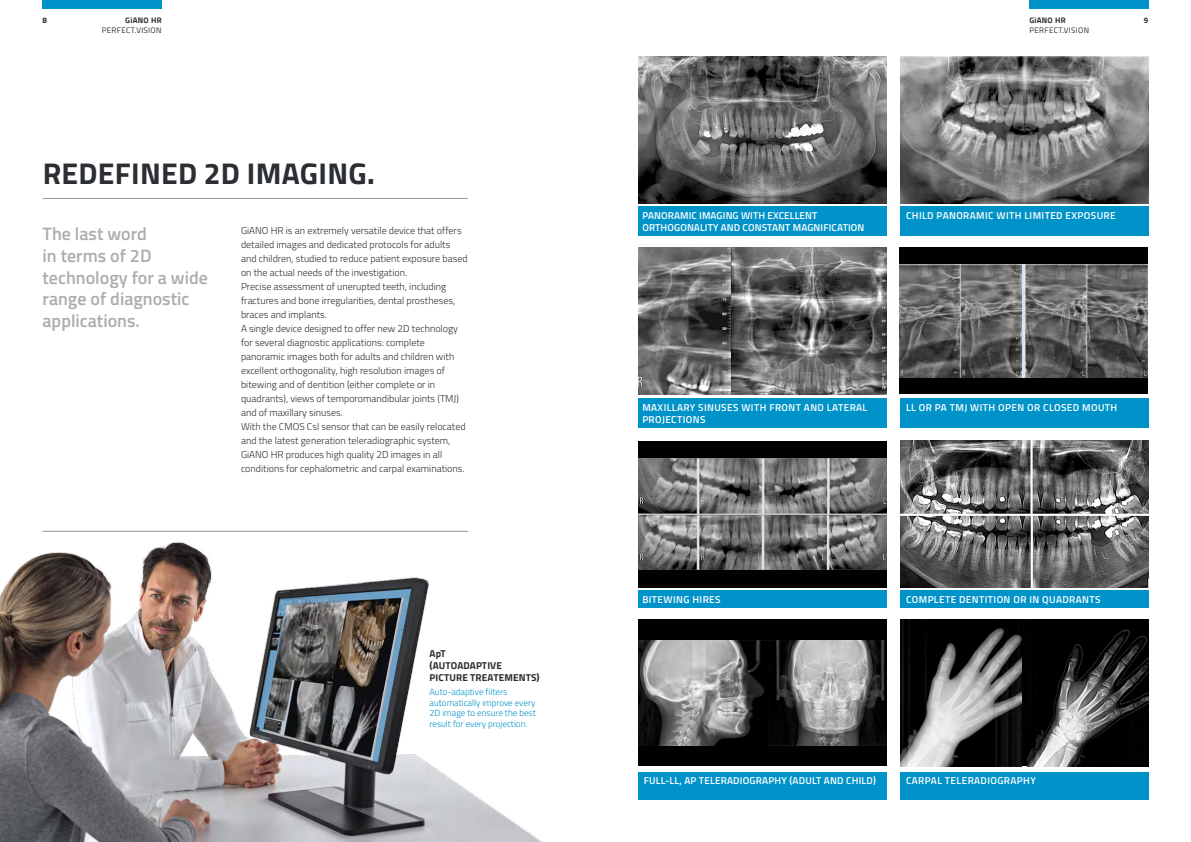
<style>
.page{position:relative;width:1191px;height:842px;background:#fff}
.page>*{position:absolute;margin:0;border:0;box-sizing:border-box;transform-origin:0 0}
.t1{font:700 30px "Titillium";letter-spacing:.01em;color:#2b2e32}
.t2{font:600 18px/21.6px "Titillium";color:#acadad}
.t3{font:300 10px/14px "Titillium";color:#2b2e32}
.t4{font:600 10px/12px "Titillium";letter-spacing:.04em;color:#fff}
.t5{font:600 10px/12px "Titillium";letter-spacing:.01em;color:#fff}
.t6{font:600 10px "Titillium";letter-spacing:.02em;color:#fff}
.t7{font:700 10px/12px "Titillium";letter-spacing:.01em;color:#2b2e32}
.t8{font:300 9px/10.8px "Titillium";color:#0093c9}
.t9{font:8px "Titillium";letter-spacing:.04em;color:#2b2e32}
.t10{font:700 8px "Titillium";letter-spacing:.03em;color:#2b2e32}
</style>
<div class="page">
<div style="left:1029px;top:0;width:119px;height:9px;background:#0093c9"></div>
<hr style="left:43px;top:198px;width:425px;height:1px;background:#969697">
<div style="left:43px;top:0;width:119px;height:9px;background:#0093c9"></div>
<img style="left:900px;top:441px;width:248px;height:146px">
<img style="left:638px;top:248px;width:248px;height:146px">
<img style="left:0;top:530px;width:542px;height:312px">
<div style="left:900px;top:620px;width:248px;height:146px;background:#010102"></div>
<img style="left:900px;top:620px;width:121px;height:146px">
<img style="left:1027px;top:629px;width:121px;height:137px">
<div style="left:638px;top:441px;width:248px;height:146px;background:#010102"></div>
<img style="left:638px;top:459px;width:248px;height:110px">
<div style="left:638px;top:620px;width:248px;height:146px;background:#010102"></div>
<img style="left:638px;top:640px;width:248px;height:106px">
<hr style="left:43px;top:531px;width:425px;height:1px;background:#969697">
<div style="left:900px;top:248px;width:248px;height:146px;background:#010102"></div>
<img style="left:638px;top:57px;width:248px;height:146px">
<img style="left:900px;top:57px;width:248px;height:146px">
<div style="left:638px;top:207px;width:248px;height:29px;background:#0093c9"></div>
<div style="left:900px;top:207px;width:248px;height:29px;background:#0093c9"></div>
<div style="left:638px;top:398px;width:248px;height:30px;background:#0093c9"></div>
<div style="left:638px;top:772px;width:248px;height:27px;background:#0093c9"></div>
<div style="left:900px;top:772px;width:248px;height:27px;background:#0093c9"></div>
<div style="left:900px;top:398px;width:248px;height:30px;background:#0093c9"></div>
<div style="left:638px;top:591px;width:248px;height:17px;background:#0093c9"></div>
<div style="left:900px;top:591px;width:248px;height:17px;background:#0093c9"></div>
<img style="left:900px;top:264px;width:247px;height:113px">
<p class="t10" style="left:43px;top:14px;width:6px">8</p>
<p class="t10" style="left:125px;top:14px;width:38px">GiANO HR</p>
<p class="t10" style="left:1144px;top:14px;width:6px">9</p>
<p class="t9" style="left:102px;top:24px;width:61px">PERFECT.VISION</p>
<p class="t10" style="left:1029px;top:14px;width:38px">GiANO HR</p>
<p class="t9" style="left:1029px;top:24px;width:61px">PERFECT.VISION</p>
<h1 class="t1" style="left:43px;top:151px;width:333px">REDEFINED 2D IMAGING.</h1>
<h2 class="t2" style="left:43px;top:222px;width:167px">The last word<br>in terms of 2D technology for a wide range of diagnostic applications.</h2>
<p class="t3" style="left:241px;top:223px;width:228px">GiANO HR is an extremely versatile device that offers detailed images and dedicated protocols for adults and children, studied to reduce patient exposure based on the actual needs of the investigation.<br>Precise assessment of unerupted teeth, including fractures and bone irregularities, dental prostheses, braces and implants.<br>A single device designed to offer new 2D technology for several diagnostic applications: complete panoramic images both for adults and children with excellent orthogonality, high resolution images of bitewing and of dentition (either complete or in quadrants), views of temporomandibular joints (TMJ) and of maxillary sinuses.<br>With the CMOS CsI sensor that can be easily relocated and the latest generation teleradiographic system, GiANO HR produces high quality 2D images in all conditions for cephalometric and carpal examinations.</p>
<p class="t7" style="left:429px;top:647px;width:112px">ApT<br>(AUTOADAPTIVE<br>PICTURE TREATEMENTS)</p>
<p class="t8" style="left:429px;top:686px;width:108px">Auto-adaptive filters automatically improve every<br>2D image to ensure the best result for every projection.</p>
<p class="t5" style="left:642px;top:209px;width:224px">PANORAMIC IMAGING WITH EXCELLENT<br>ORTHOGONALITY AND CONSTANT MAGNIFICATION</p>
<p class="t4" style="left:906px;top:209px;width:211px">CHILD PANORAMIC WITH LIMITED EXPOSURE</p>
<p class="t4" style="left:642px;top:401px;width:226px">MAXILLARY SINUSES WITH FRONT AND LATERAL<br>PROJECTIONS</p>
<p class="t4" style="left:906px;top:401px;width:213px">LL OR PA TMJ WITH OPEN OR CLOSED MOUTH</p>
<p class="t4" style="left:642px;top:593px;width:80px">BITEWING HIRES</p>
<p class="t4" style="left:906px;top:593px;width:196px">COMPLETE DENTITION OR IN QUADRANTS</p>
<p class="t6" style="left:644px;top:773px;width:234px">FULL-LL, AP TELERADIOGRAPHY (ADULT AND CHILD)</p>
<p class="t4" style="left:906px;top:774px;width:131px">CARPAL TELERADIOGRAPHY</p>
</div>
